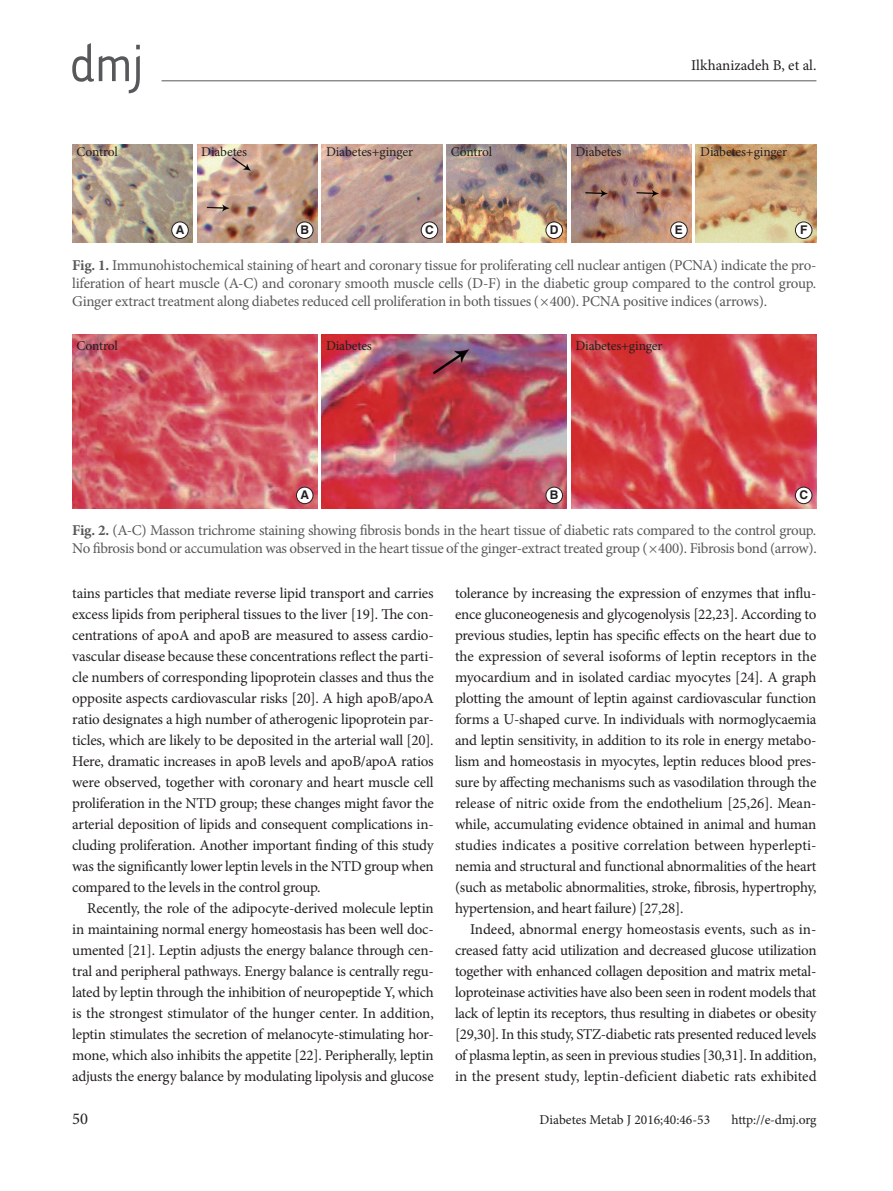
<style>
.page{position:relative;width:893px;height:1191px;background:#fff}
.page>*{position:absolute;margin:0;border:0;box-sizing:border-box;transform-origin:0 0}
.t1{font:16.5px "Minion Pro";color:#231f20}
.본문{font:15px/21px "Minion Pro";letter-spacing:-.015em;color:#231f20;text-align:justify}
.캡션{font:15px/18px "Minion Pro";letter-spacing:-.02em;color:#57585a;text-align:justify}
.그림지문{font:13.5px "Minion Pro";letter-spacing:-.01em;color:#231f20}
.t2{font:700 12px "Helvetica LT Std";color:#231f20}
.s1{font-weight:700}
</style>
<div class="page">
<hr style="left:162px;top:80px;width:654px;height:1px;background:#57585a">
<svg style="left:72px;top:43px;width:68px;height:50px"></svg>
<img style="left:72px;top:145px;width:121px;height:98px">
<div style="left:172px;top:222px;width:16px;height:16px;background:#fff;border-radius:50%"></div>
<div style="left:171px;top:222px;width:18px;height:17px;border:1px solid #231f20;border-radius:50%"></div>
<img style="left:197px;top:145px;width:120px;height:98px">
<div style="left:296px;top:222px;width:17px;height:16px;background:#fff;border-radius:50%"></div>
<div style="left:296px;top:222px;width:17px;height:17px;border:1px solid #231f20;border-radius:50%"></div>
<img style="left:322px;top:145px;width:120px;height:98px">
<div style="left:421px;top:222px;width:17px;height:16px;background:#fff;border-radius:50%"></div>
<div style="left:421px;top:222px;width:17px;height:17px;border:1px solid #231f20;border-radius:50%"></div>
<img style="left:446px;top:145px;width:121px;height:98px">
<div style="left:546px;top:222px;width:16px;height:16px;background:#fff;border-radius:50%"></div>
<div style="left:546px;top:222px;width:17px;height:17px;border:1px solid #231f20;border-radius:50%"></div>
<img style="left:571px;top:145px;width:121px;height:98px">
<div style="left:671px;top:222px;width:16px;height:16px;background:#fff;border-radius:50%"></div>
<div style="left:670px;top:222px;width:17px;height:17px;border:1px solid #231f20;border-radius:50%"></div>
<img style="left:696px;top:145px;width:120px;height:98px">
<div style="left:795px;top:222px;width:17px;height:16px;background:#fff;border-radius:50%"></div>
<div style="left:795px;top:222px;width:17px;height:17px;border:1px solid #231f20;border-radius:50%"></div>
<img style="left:72px;top:334px;width:245px;height:174px">
<div style="left:296px;top:487px;width:17px;height:16px;background:#fff;border-radius:50%"></div>
<div style="left:296px;top:487px;width:17px;height:17px;border:1px solid #231f20;border-radius:50%"></div>
<img style="left:322px;top:334px;width:245px;height:174px">
<div style="left:546px;top:487px;width:16px;height:16px;background:#fff;border-radius:50%"></div>
<div style="left:546px;top:487px;width:17px;height:17px;border:1px solid #231f20;border-radius:50%"></div>
<img style="left:571px;top:334px;width:245px;height:174px">
<div style="left:795px;top:487px;width:17px;height:16px;background:#fff;border-radius:50%"></div>
<div style="left:795px;top:487px;width:17px;height:17px;border:1px solid #231f20;border-radius:50%"></div>
<p class="본문" style="left:691px;top:55px;width:127px">Ilkhanizadeh B, et al.</p>
<p class="그림지문" style="left:77px;top:142px;width:43px">Control</p>
<p class="그림지문" style="left:201px;top:142px;width:47px">Diabetes</p>
<p class="그림지문" style="left:326px;top:142px;width:89px">Diabetes+ginger</p>
<p class="그림지문" style="left:451px;top:142px;width:43px">Control</p>
<p class="그림지문" style="left:575px;top:142px;width:47px">Diabetes</p>
<p class="그림지문" style="left:700px;top:142px;width:89px">Diabetes+ginger</p>
<p class="t2" style="left:176px;top:223px;width:10px">A</p>
<p class="t2" style="left:300px;top:223px;width:10px">B</p>
<p class="t2" style="left:425px;top:223px;width:10px">C</p>
<p class="t2" style="left:550px;top:223px;width:10px">D</p>
<p class="t2" style="left:675px;top:223px;width:10px">E</p>
<p class="t2" style="left:800px;top:223px;width:9px">F</p>
<p class="캡션" style="left:72px;top:256px;width:746px"><span class="s1">Fig. 1.</span> Immunohistochemical staining of heart and coronary tissue for proliferating cell nuclear antigen (PCNA) indicate the pro&shy;liferation of heart muscle (A-C) and coronary smooth muscle cells (D-F) in the diabetic group compared to the control group.<br>Ginger extract treatment along diabetes reduced cell proliferation in both tissues (×400). PCNA positive indices (arrows).</p>
<p class="그림지문" style="left:77px;top:336px;width:43px">Control</p>
<p class="그림지문" style="left:326px;top:336px;width:47px">Diabetes</p>
<p class="그림지문" style="left:575px;top:336px;width:89px">Diabetes+ginger</p>
<p class="t2" style="left:300px;top:488px;width:10px">A</p>
<p class="t2" style="left:550px;top:488px;width:10px">B</p>
<p class="t2" style="left:799px;top:488px;width:10px">C</p>
<p class="캡션" style="left:72px;top:521px;width:746px"><span class="s1">Fig. 2.</span> (A-C) Masson trichrome staining showing fibrosis bonds in the heart tissue of diabetic rats compared to the control group.<br>No fibrosis bond or accumulation was observed in the heart tissue of the ginger-extract treated group (×400). Fibrosis bond (arrow).</p>
<p class="본문" style="left:72px;top:583px;width:363px">tains particles that mediate reverse lipid transport and carries excess lipids from peripheral tissues to the liver [19]. The con&shy;centrations of apoA and apoB are measured to assess cardio&shy;vascular disease because these concentrations reflect the parti&shy;cle numbers of corresponding lipoprotein classes and thus the opposite aspects cardiovascular risks [20]. A high apoB/apoA ratio designates a high number of atherogenic lipoprotein par&shy;ticles, which are likely to be deposited in the arterial wall [20].<br>Here, dramatic increases in apoB levels and apoB/apoA ratios were observed, together with coronary and heart muscle cell proliferation in the NTD group; these changes might favor the arterial deposition of lipids and consequent complications in&shy;cluding proliferation. Another important finding of this study was the significantly lower leptin levels in the NTD group when compared to the levels in the control group.</p>
<p class="본문" style="left:72px;top:898px;width:363px;text-indent:15px">Recently, the role of the adipocyte-derived molecule leptin in maintaining normal energy homeostasis has been well doc&shy;umented [21]. Leptin adjusts the energy balance through cen&shy;tral and peripheral pathways. Energy balance is centrally regu&shy;lated by leptin through the inhibition of neuropeptide Y, which is the strongest stimulator of the hunger center. In addition, leptin stimulates the secretion of melanocyte-stimulating hor&shy;mone, which also inhibits the appetite [22]. Peripherally, leptin adjusts the energy balance by modulating lipolysis and glucose</p>
<p class="t1" style="left:72px;top:1107px;width:17px">50</p>
<p class="본문" style="left:455px;top:583px;width:363px">tolerance by increasing the expression of enzymes that influ&shy;ence gluconeogenesis and glycogenolysis [22,23]. According to previous studies, leptin has specific effects on the heart due to the expression of several isoforms of leptin receptors in the myocardium and in isolated cardiac myocytes [24]. A graph plotting the amount of leptin against cardiovascular function forms a U-shaped curve. In individuals with normoglycaemia and leptin sensitivity, in addition to its role in energy metabo&shy;lism and homeostasis in myocytes, leptin reduces blood pres&shy;sure by affecting mechanisms such as vasodilation through the release of nitric oxide from the endothelium [25,26]. Mean&shy;while, accumulating evidence obtained in animal and human studies indicates a positive correlation between hyperlepti&shy;nemia and structural and functional abnormalities of the heart (such as metabolic abnormalities, stroke, fibrosis, hypertrophy, hypertension, and heart failure) [27,28].</p>
<p class="본문" style="left:455px;top:919px;width:363px;text-indent:15px">Indeed, abnormal energy homeostasis events, such as in&shy;creased fatty acid utilization and decreased glucose utilization together with enhanced collagen deposition and matrix metal&shy;loproteinase activities have also been seen in rodent models that lack of leptin its receptors, thus resulting in diabetes or obesity [29,30]. In this study, STZ-diabetic rats presented reduced levels of plasma leptin, as seen in previous studies [30,31]. In addition, in the present study, leptin-deficient diabetic rats exhibited</p>
<p class="그림지문" style="left:540px;top:1110px;width:172px">Diabetes Metab J 2016;40:46-53</p>
<p class="그림지문" style="left:732px;top:1110px;width:86px">http://e-dmj.org</p>
</div>
